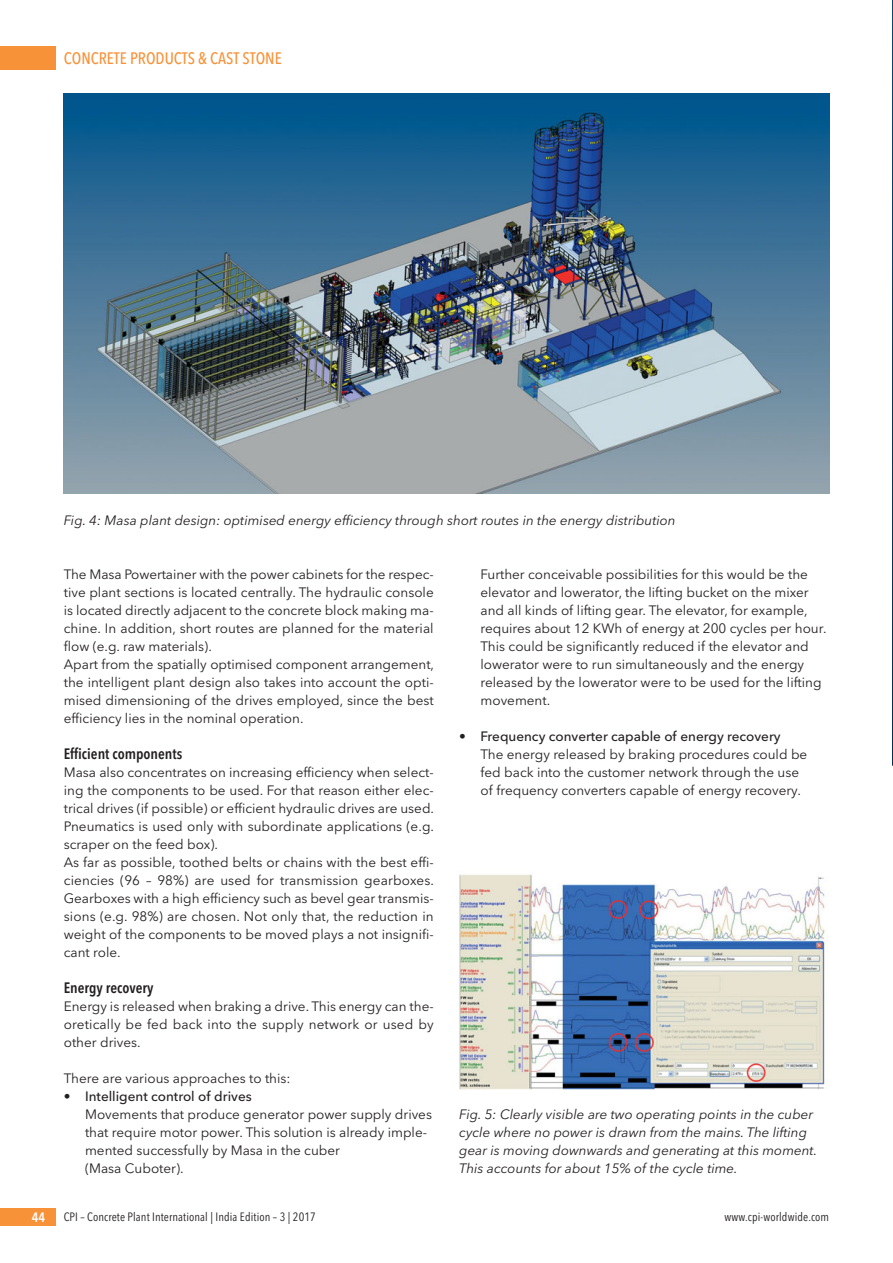
<style>
.page{position:relative;width:893px;height:1263px;background:#fff}
.page>*{position:absolute;margin:0;border:0;box-sizing:border-box;transform-origin:0 0}
.t1{font:500 16.5px "Avenir Next Condensed";color:#f79239}
.t2{font:600 15px "Avenir Next Condensed";color:#231f20}
.t3{font:13.5px/18px "Avenir Next";color:#231f20}
.t4{font:italic 13.5px/18px "Avenir Next";color:#231f20}
.t5{font:600 13.5px "Avenir Next Condensed";color:#fff}
.t6{font:12px "Avenir Next Condensed";letter-spacing:.01em;color:#231f20}
.s1{font-weight:500}
</style>
<div class="page">
<img style="left:892px;top:138px;width:1px;height:628px">
<img style="left:892px;top:0;width:1px;height:138px">
<img style="left:64px;top:94px;width:765px;height:399px">
<div style="left:0;top:47px;width:55px;height:23px;background:#f79239"></div>
<div style="left:0;top:1208px;width:55px;height:18px;background:#f79239"></div>
<img style="left:459px;top:874px;width:366px;height:215px">
<p class="t1" style="left:64px;top:51px;width:219px">CONCRETE PRODUCTS &amp; CAST STONE</p>
<p class="t4" style="left:64px;top:512px;width:613px">Fig. 4: Masa plant design: optimised energy efficiency through short routes in the energy distribution</p>
<p class="t3" style="left:64px;top:566px;width:372px">The Masa Powertainer with the power cabinets for the respec&shy;tive plant sections is located centrally. The hydraulic console is located directly adjacent to the concrete block making ma&shy;chine. In addition, short routes are planned for the material flow (e.g. raw materials).<br>Apart from the spatially optimised component arrangement, the intelligent plant design also takes into account the opti&shy;mised dimensioning of the drives employed, since the best efficiency lies in the nominal operation.</p>
<p class="t2" style="left:64px;top:747px;width:120px">Efficient components</p>
<p class="t3" style="left:64px;top:764px;width:372px">Masa also concentrates on increasing efficiency when select&shy;ing the components to be used. For that reason either elec&shy;trical drives (if possible) or efficient hydraulic drives are used.<br>Pneumatics is used only with subordinate applications (e.g. scraper on the feed box).<br>As far as possible, toothed belts or chains with the best effi&shy;ciencies (96 – 98%) are used for transmission gearboxes.<br>Gearboxes with a high efficiency such as bevel gear transmis&shy;sions (e.g. 98%) are chosen. Not only that, the reduction in weight of the components to be moved plays a not insignifi&shy;cant role.</p>
<p class="t2" style="left:64px;top:981px;width:91px">Energy recovery</p>
<p class="t3" style="left:64px;top:998px;width:371px;text-align:justify">Energy is released when braking a drive. This energy can the&shy;oretically be fed back into the supply network or used by other drives.</p>
<p class="t3" style="left:64px;top:1070px;width:228px">There are various approaches to this:</p>
<p class="t3" style="left:85px;top:1088px;width:348px;text-indent:-21px">• <span class="s1">Intelligent control of drives<br></span>Movements that produce generator power supply drives that require motor power. This solution is already imple&shy;mented successfully by Masa in the cuber<br>(Masa Cuboter).</p>
<p class="t3" style="left:480px;top:566px;width:347px">Further conceivable possibilities for this would be the elevator and lowerator, the lifting bucket on the mixer and all kinds of lifting gear. The elevator, for example, requires about 12 KWh of energy at 200 cycles per hour.<br>This could be significantly reduced if the elevator and lowerator were to run simultaneously and the energy released by the lowerator were to be used for the lifting movement.</p>
<p class="t3" style="left:480px;top:728px;width:328px;text-indent:-21px">• <span class="s1">Frequency converter capable of energy recovery<br></span>The energy released by braking procedures could be fed back into the customer network through the use of frequency converters capable of energy recovery.</p>
<p class="t4" style="left:459px;top:1106px;width:359px">Fig. 5: Clearly visible are two operating points in the cuber cycle where no power is drawn from the mains. The lifting gear is moving downwards and generating at this moment.<br>This accounts for about 15% of the cycle time.</p>
<p class="t5" style="left:32px;top:1211px;width:15px">44</p>
<p class="t6" style="left:64px;top:1209px;width:254px">CPI – Concrete Plant International | India Edition – 3 | 2017</p>
<p class="t6" style="left:725px;top:1209px;width:106px">www.cpi-worldwide.com</p>
</div>
